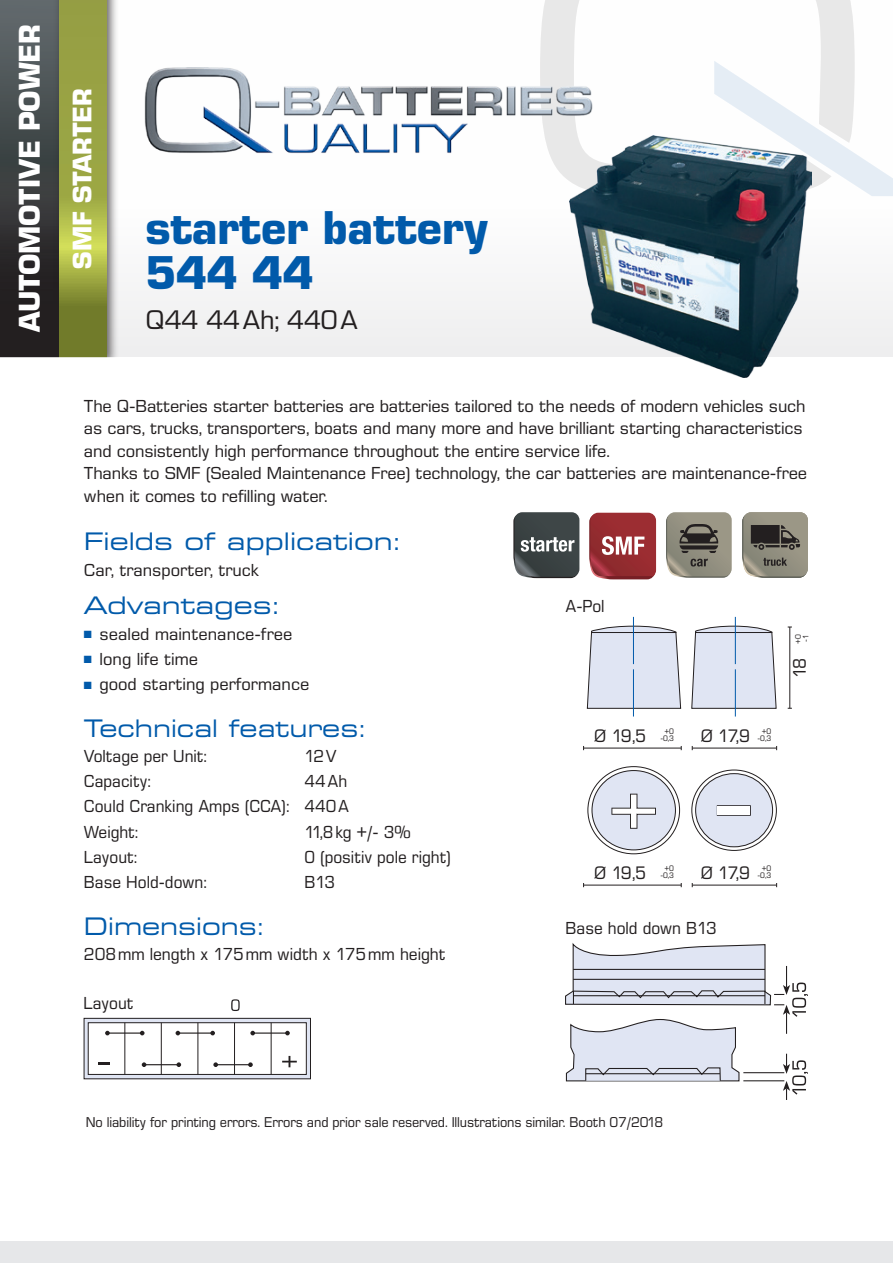
<style>
.page{position:relative;width:893px;height:1263px;background:#fff}
.page>*{position:absolute;margin:0;border:0;box-sizing:border-box;transform-origin:0 0}
.t1{font:700 expanded 50.4px "Eurostile SB";color:#fff}
.t2{font:700 45px/45px "Eurostile SB";color:#015aaa}
.t3{font:700 28.5px "Eurostile SB";color:#fff}
.t4{font:25.5px "Eurostile SB";letter-spacing:-.02em;color:#231f20}
.t5{font:700 25.5px "Eurostile SB";color:#fff}
.t6{font:24px "Eurostile SB Extend";color:#015aaa}
.t7{font:24px "Eurostile SB Extend";color:#015aaa;scale:.95 1}
.t8{font:17.1px "Eurostile SB";letter-spacing:-.11em;color:#231f20;scale:.94 1}
.t9{font:16.5px/22.5px "Eurostile SB";letter-spacing:-.01em;color:#231f20}
.t10{font:16.5px/25.2px "Eurostile SB";letter-spacing:-.01em;color:#231f20;text-align:justify;scale:.94 1}
.t11{font:16.5px "Eurostile SB";letter-spacing:-.01em;color:#231f20;scale:.95 1}
.t12{font:13.5px "Eurostile SB";letter-spacing:-.01em;color:#231f20;scale:.95 1}
.t13{font:7.5px/7.5px "Eurostile SB";color:#231f20;text-align:center;scale:.94 1}
.s1{color:#015aaa}
</style>
<div class="page">
<div style="left:0;top:0;width:893px;height:357px;background:#fbfbfb"></div>
<div style="left:0;top:1242px;width:893px;height:21px;background:#e6e7e9"></div>
<svg style="left:540px;top:0;width:315px;height:180px"></svg>
<svg style="left:714px;top:61px;width:179px;height:135px"></svg>
<img style="left:144px;top:59px;width:479px;height:100px">
<div style="left:0;top:0;width:65px;height:357px;background:linear-gradient(to bottom,#5f6a6c,#1a1415)"></div>
<div style="left:53px;top:0;width:66px;height:357px;background:#231f20;opacity:.75"></div>
<svg style="left:59px;top:0;width:47px;height:357px;background:#98a341"></svg>
<svg style="left:586px;top:616px;width:96px;height:100px"></svg>
<svg style="left:691px;top:616px;width:86px;height:100px"></svg>
<hr style="left:584px;top:748px;width:97px;height:1px;background:#231f20">
<hr style="left:584px;top:885px;width:97px;height:1px;background:#231f20">
<hr style="left:692px;top:748px;width:85px;height:1px;background:#231f20">
<hr style="left:692px;top:885px;width:85px;height:1px;background:#231f20">
<hr style="left:789px;top:627px;width:1px;height:81px;background:#231f20">
<svg style="left:588px;top:767px;width:92px;height:87px"></svg>
<svg style="left:692px;top:770px;width:84px;height:80px"></svg>
<div style="left:691px;top:769px;width:86px;height:82px;border:1px solid #231f20;border-radius:50%"></div>
<div style="left:592px;top:770px;width:83px;height:80px;background:#e0e5f3;border-radius:50%"></div>
<div style="left:591px;top:770px;width:85px;height:80px;border:1px solid #231f20;border-radius:50%"></div>
<div style="left:696px;top:774px;width:77px;height:73px;background:#e0e5f3;border-radius:50%"></div>
<div style="left:695px;top:773px;width:78px;height:74px;border:1px solid #231f20;border-radius:50%"></div>
<svg style="left:611px;top:793px;width:45px;height:36px"></svg>
<div style="left:717px;top:805px;width:34px;height:11px;border:2px solid #231f20"></div>
<svg style="left:565px;top:943px;width:243px;height:157px"></svg>
<div style="left:84px;top:1018px;width:226px;height:61px;background:#e0e5f3"></div>
<div style="left:84px;top:1018px;width:227px;height:61px;border:1px solid #231f20"></div>
<div style="left:88px;top:1023px;width:218px;height:51px;background:#fff"></div>
<div style="left:88px;top:1022px;width:219px;height:53px;border:1px solid #231f20"></div>
<hr style="left:124px;top:1023px;width:1px;height:51px;background:#231f20">
<hr style="left:161px;top:1023px;width:1px;height:51px;background:#231f20">
<hr style="left:197px;top:1023px;width:1px;height:51px;background:#231f20">
<hr style="left:234px;top:1023px;width:1px;height:51px;background:#231f20">
<hr style="left:271px;top:1023px;width:1px;height:51px;background:#231f20">
<hr style="left:107px;top:1032px;width:35px;height:2px;background:#231f20">
<svg style="left:105px;top:1031px;width:5px;height:4px"></svg>
<svg style="left:140px;top:1031px;width:5px;height:4px"></svg>
<hr style="left:178px;top:1032px;width:35px;height:2px;background:#231f20">
<svg style="left:176px;top:1031px;width:4px;height:4px"></svg>
<svg style="left:210px;top:1031px;width:5px;height:4px"></svg>
<hr style="left:144px;top:1064px;width:35px;height:1px;background:#231f20">
<svg style="left:142px;top:1062px;width:4px;height:5px"></svg>
<svg style="left:176px;top:1062px;width:5px;height:5px"></svg>
<hr style="left:216px;top:1064px;width:34px;height:1px;background:#231f20">
<svg style="left:213px;top:1062px;width:5px;height:5px"></svg>
<svg style="left:248px;top:1062px;width:5px;height:5px"></svg>
<hr style="left:253px;top:1032px;width:34px;height:2px;background:#231f20">
<svg style="left:250px;top:1031px;width:5px;height:4px"></svg>
<svg style="left:285px;top:1031px;width:5px;height:4px"></svg>
<svg style="left:282px;top:1056px;width:15px;height:11px"></svg>
<svg style="left:99px;top:1062px;width:11px;height:3px"></svg>
<svg style="left:231px;top:999px;width:9px;height:12px"></svg>
<img style="left:569px;top:136px;width:243px;height:242px">
<svg style="left:589px;top:513px;width:67px;height:66px;background:#a4474b"></svg>
<svg style="left:666px;top:512px;width:66px;height:66px;background:#858276"></svg>
<svg style="left:513px;top:512px;width:66px;height:66px;background:#545a5b"></svg>
<svg style="left:742px;top:512px;width:66px;height:66px;background:#7f7c70"></svg>
<h3 class="t3" style="left:12px;top:332px;width:309px;rotate:-90deg">AUTOMOTIVE POWER</h3>
<h3 class="t5" style="left:67px;top:269px;width:182px;rotate:-90deg">SMF STARTER</h3>
<h2 class="t2" style="left:146px;top:205px;width:344px">starter battery<br>544 44</h2>
<h3 class="t4" style="left:146px;top:305px;width:214px">Q44 44Ah; 440A</h3>
<p class="t9" style="left:84px;top:395px;width:724px">The Q-Batteries starter batteries are batteries tailored to the needs of modern vehicles such as cars, trucks, transporters, boats and many more and have brilliant starting characteristics and consistently high performance throughout the entire service life.<br>Thanks to SMF (Sealed Maintenance Free) technology, the car batteries are maintenance-free when it comes to refilling water.</p>
<h3 class="t6" style="left:84px;top:528px;width:317px">Fields of application:</h3>
<p class="t9" style="left:84px;top:559px;width:177px">Car, transporter, truck</p>
<h3 class="t6" style="left:84px;top:592px;width:196px">Advantages:</h3>
<p class="t9" style="left:84px;top:623px;width:210px"><span class="s1">■</span> sealed maintenance-free</p>
<p class="t9" style="left:84px;top:648px;width:115px"><span class="s1">■</span> long life time</p>
<p class="t9" style="left:84px;top:673px;width:227px"><span class="s1">■</span> good starting performance</p>
<h3 class="t7" style="left:84px;top:715px;width:297px">Technical features:</h3>
<p class="t10" style="left:84px;top:743px;width:132px">Voltage per Unit:</p>
<p class="t10" style="left:304px;top:743px;width:36px">12V</p>
<p class="t10" style="left:84px;top:769px;width:72px">Capacity:</p>
<p class="t10" style="left:566px;top:594px;width:43px">A-Pol</p>
<p class="t13" style="left:794px;top:644px;width:12px;text-align:left;rotate:-90deg">+0 -1</p>
<p class="t8" style="left:790px;top:678px;width:23px;rotate:-90deg">18</p>
<p class="t13" style="left:660px;top:727px;width:16px">+0 -0,3</p>
<p class="t13" style="left:757px;top:727px;width:16px">+0 -0,3</p>
<p class="t8" style="left:594px;top:726px;width:57px">Ø 19,5</p>
<p class="t8" style="left:701px;top:726px;width:54px">Ø 17,9</p>
<p class="t10" style="left:84px;top:769px;width:284px;text-indent:221px">44Ah Could Cranking Amps (CCA): 440A Weight:</p>
<h1 class="t1" style="left:608px;top:779px;width:146px">+ –</h1>
<p class="t10" style="left:304px;top:819px;width:115px">11,8kg +/- 3%</p>
<p class="t10" style="left:84px;top:844px;width:58px">Layout:</p>
<p class="t10" style="left:304px;top:844px;width:157px">0 (positiv pole right)</p>
<p class="t10" style="left:84px;top:870px;width:132px">Base Hold-down:</p>
<p class="t10" style="left:304px;top:870px;width:34px">B13</p>
<h3 class="t7" style="left:84px;top:913px;width:190px">Dimensions:</h3>
<p class="t11" style="left:84px;top:945px;width:382px">208mm length x 175mm width x 175mm height</p>
<p class="t10" style="left:84px;top:990px;width:55px">Layout</p>
<p class="t8" style="left:594px;top:863px;width:57px">Ø 19,5</p>
<p class="t13" style="left:660px;top:865px;width:16px">+0 -0,3</p>
<p class="t8" style="left:701px;top:863px;width:54px">Ø 17,9</p>
<p class="t13" style="left:757px;top:865px;width:16px">+0 -0,3</p>
<p class="t10" style="left:566px;top:916px;width:162px">Base hold down B13</p>
<p class="t12" style="left:86px;top:1115px;width:609px">No liability for printing errors. Errors and prior sale reserved. Illustrations similar. Booth 07/2018</p>
</div>
